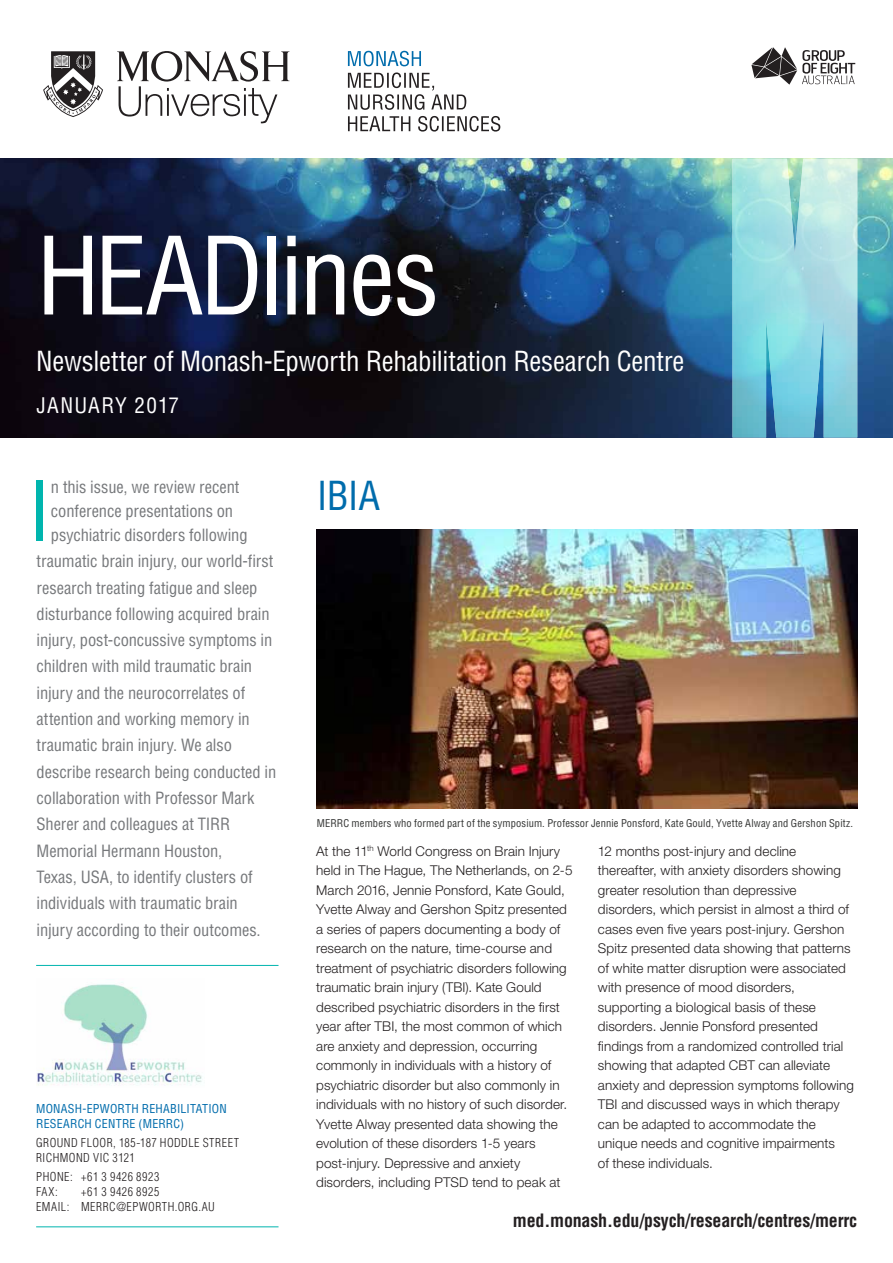
<style>
.page{position:relative;width:893px;height:1263px;background:#fff}
.page>*{position:absolute;margin:0;border:0;box-sizing:border-box;transform-origin:0 0}
.t1{font:condensed 105px "Helvetica";letter-spacing:-.035em;color:#fff}
._01_Story_Body_Copy{font:condensed 80.55px "Helvetica";color:#00b5ae}
._00_Story_Title_Head{font:condensed 39px "Helvetica";color:#006cac}
.t2{font:condensed 27px "Helvetica";letter-spacing:-.01em;color:#fff}
.t3{font:condensed 21px "Helvetica";letter-spacing:.055em;color:#fff}
.Participant_Info{font:700 condensed 18px "Helvetica";letter-spacing:-.01em;color:#231f20}
._01_Story_Body_Copy-2{font:condensed 16.5px/26.2px "Helvetica";letter-spacing:-.005em;color:#76787b}
._01_Story_Body_Copy-3{font:300 13.5px/19.5px "Helvetica Neue LT";letter-spacing:.01em;color:#231f20}
._00_Story_Title_Head-2{font:300 condensed 12px "Helvetica";letter-spacing:.04em;color:#231f20}
._00_Story_Title_Head-3{font:condensed 12px/15px "Helvetica";letter-spacing:.02em;color:#006cac}
._05_Caption_for_Phot{font:condensed 10.5px "Helvetica";letter-spacing:.015em;color:#323332}
</style>
<div class="page">
<img style="left:0;top:159px;width:893px;height:278px">
<svg style="left:117px;top:51px;width:172px;height:72px"></svg>
<svg style="left:43px;top:51px;width:60px;height:66px"></svg>
<svg style="left:348px;top:116px;width:152px;height:16px"></svg>
<svg style="left:348px;top:72px;width:118px;height:38px"></svg>
<svg style="left:348px;top:51px;width:73px;height:15px"></svg>
<img style="left:732px;top:159px;width:125px;height:278px">
<svg style="left:751px;top:47px;width:104px;height:38px"></svg>
<img style="left:316px;top:529px;width:541px;height:280px">
<img style="left:37px;top:982px;width:165px;height:104px">
<hr style="left:36px;top:1226px;width:243px;height:1px;background:#00b5ae">
<hr style="left:36px;top:965px;width:243px;height:1px;background:#00b5ae">
<p class="t1" style="left:36px;top:211px;width:405px">HEADlines</p>
<p class="t2" style="left:36px;top:344px;width:650px">Newsletter of Monash-Epworth Rehabilitation Research Centre</p>
<p class="t3" style="left:37px;top:392px;width:144px">JANUARY 2017</p>
<p class="_01_Story_Body_Copy" style="left:29px;top:461px;width:24px">I</p>
<p class="_01_Story_Body_Copy-2" style="left:51px;top:475px;width:198px;line-height:24px">n this issue, we review recent conference presentations on psychiatric disorders following</p>
<p class="_01_Story_Body_Copy-2" style="left:37px;top:548px;width:241px">traumatic brain injury, our world-first research treating fatigue and sleep disturbance following acquired brain injury, post-concussive symptoms in children with mild traumatic brain injury and the neurocorrelates of attention and working memory in traumatic brain injury. We also describe research being conducted in collaboration with Professor Mark Sherer and colleagues at TIRR Memorial Hermann Houston,<br>Texas, USA, to identify clusters of individuals with traumatic brain injury according to their outcomes.</p>
<p class="_00_Story_Title_Head-3" style="left:36px;top:1101px;width:192px">MONASH-EPWORTH REHABILITATION<br>RESEARCH CENTRE (MERRC)</p>
<p class="_00_Story_Title_Head-2" style="left:36px;top:1135px;width:204px">GROUND FLOOR, 185-187 HODDLE STREET</p>
<p class="_00_Story_Title_Head-2" style="left:36px;top:1150px;width:100px">RICHMOND VIC 3121</p>
<p class="_00_Story_Title_Head-2" style="left:36px;top:1169px;width:125px">PHONE: +61 3 9426 8923</p>
<p class="_00_Story_Title_Head-2" style="left:36px;top:1184px;width:23px">FAX:</p>
<p class="_00_Story_Title_Head-2" style="left:81px;top:1184px;width:80px">+61 3 9426 8925</p>
<p class="_00_Story_Title_Head-2" style="left:36px;top:1199px;width:180px">EMAIL: MERRC@EPWORTH.ORG.AU</p>
<p class="_00_Story_Title_Head" style="left:317px;top:471px;width:65px">IBIA</p>
<p class="_05_Caption_for_Phot" style="left:317px;top:817px;width:538px">MERRC members who formed part of the symposium. Professor Jennie Ponsford, Kate Gould, Yvette Alway and Gershon Spitz.</p>
<p class="_01_Story_Body_Copy-3" style="left:316px;top:841px;width:258px">At the 11<sup>th</sup> World Congress on Brain Injury held in The Hague, The Netherlands, on 2-5<br>March 2016, Jennie Ponsford, Kate Gould, Yvette Alway and Gershon Spitz presented a series of papers documenting a body of research on the nature, time-course and treatment of psychiatric disorders following traumatic brain injury (TBI). Kate Gould described psychiatric disorders in the first year after TBI, the most common of which are anxiety and depression, occurring commonly in individuals with a history of psychiatric disorder but also commonly in individuals with no history of such disorder.<br>Yvette Alway presented data showing the evolution of these disorders 1-5 years post-injury. Depressive and anxiety disorders, including PTSD tend to peak at</p>
<p class="_01_Story_Body_Copy-3" style="left:598px;top:841px;width:258px">12 months post-injury and decline thereafter, with anxiety disorders showing greater resolution than depressive disorders, which persist in almost a third of cases even five years post-injury. Gershon Spitz presented data showing that patterns of white matter disruption were associated with presence of mood disorders, supporting a biological basis of these disorders. Jennie Ponsford presented findings from a randomized controlled trial showing that adapted CBT can alleviate anxiety and depression symptoms following TBI and discussed ways in which therapy can be adapted to accommodate the unique needs and cognitive impairments<br>of these individuals.</p>
<p class="Participant_Info" style="left:513px;top:1209px;width:346px">med.monash.edu/psych/research/centres/merrc</p>
</div>
